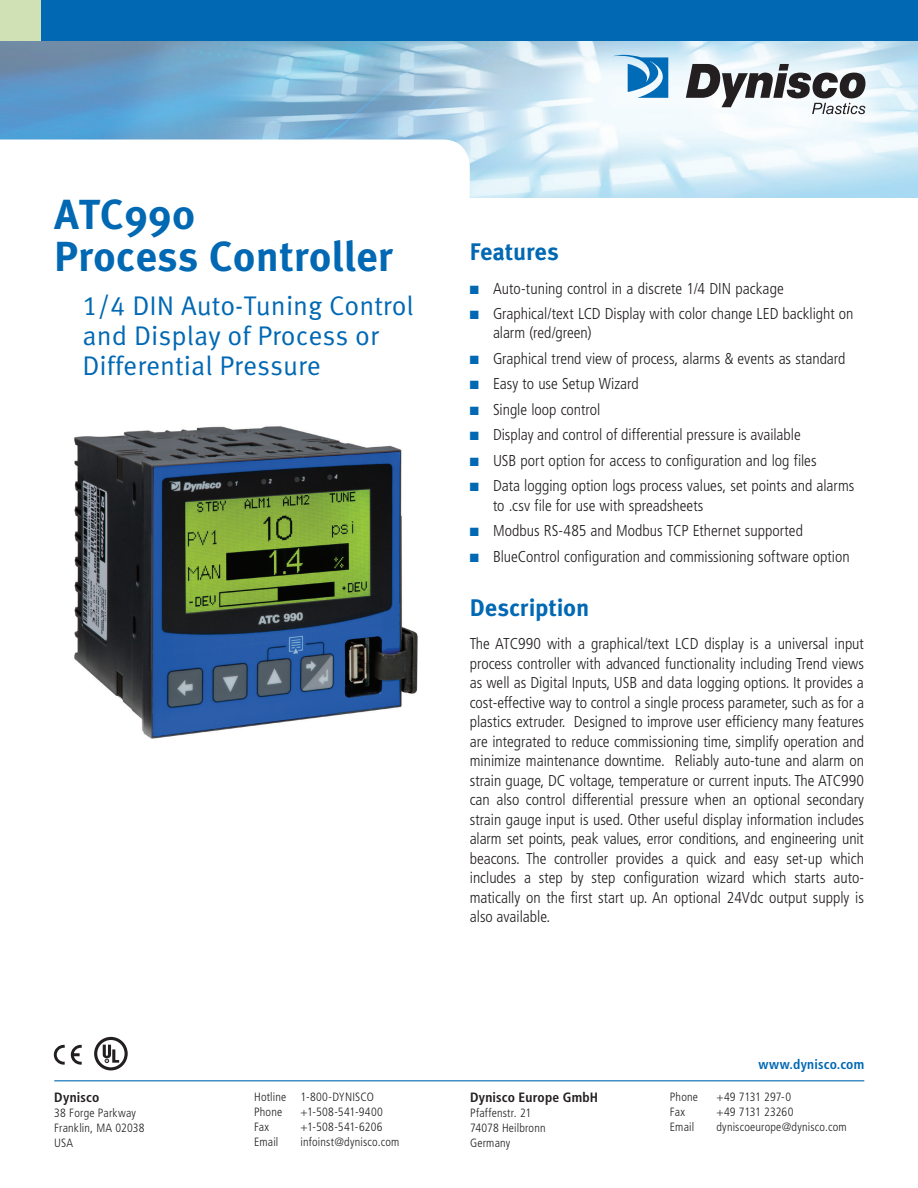
<style>
.page{position:relative;width:918px;height:1188px;background:#fff}
.page>*{position:absolute;margin:0;border:0;box-sizing:border-box;transform-origin:0 0}
.t1{font:700 42px/42px "Meta OT";color:#0168b3}
.t2{font:27px/30px "Meta OT";color:#0168b3}
.t3{font:700 24px "Meta OT";letter-spacing:-.01em;color:#0168b3}
.t4{font:300 condensed 15.75px/19.5px "Frutiger LT Std";color:#231f20}
.t5{font:700 condensed 13.5px "Frutiger LT Std";letter-spacing:.015em;color:#231f20}
.t6{font:700 condensed 13.5px "Frutiger LT Std";letter-spacing:.015em;color:#0168b3}
.t7{font:300 condensed 12px/15px "Frutiger LT Std";letter-spacing:.015em;color:#231f20}
.t8{font:300 condensed 12px "Frutiger LT Std";letter-spacing:-.015em;color:#231f20}
.t9{font:300 condensed 12px "Frutiger LT Std";letter-spacing:-.005em;color:#231f20}
.s1{color:#0168b3}
</style>
<div class="page">
<img style="left:0;top:40px;width:918px;height:157px">
<div style="left:0;top:0;width:918px;height:40px;background:#0168b3"></div>
<svg style="left:0;top:140px;width:470px;height:58px"></svg>
<div style="left:0;top:0;width:40px;height:40px;background:#cfe1b5"></div>
<svg style="left:613px;top:55px;width:55px;height:43px"></svg>
<svg style="left:686px;top:64px;width:179px;height:50px"></svg>
<hr style="left:54px;top:1080px;width:810px;height:1px;background:#0168b3">
<svg style="left:54px;top:1045px;width:11px;height:20px"></svg>
<svg style="left:71px;top:1045px;width:11px;height:20px"></svg>
<svg style="left:94px;top:1037px;width:34px;height:33px"></svg>
<img style="left:74px;top:426px;width:344px;height:313px">
<h1 class="t1" style="left:54px;top:194px;width:340px">ATC990<br>Process Controller</h1>
<h2 class="t2" style="left:83px;top:291px;width:333px">1/4 DIN Auto-Tuning Control and Display of Process or<br>Differential Pressure</h2>
<p class="t5" style="left:54px;top:1089px;width:47px">Dynisco</p>
<p class="t7" style="left:54px;top:1105px;width:92px">38 Forge Parkway<br>Franklin, MA 02038<br>USA</p>
<p class="t7" style="left:254px;top:1089px;width:121px">Hotline 1-800-DYNISCO<br>Phone</p>
<p class="t7" style="left:301px;top:1104px;width:84px">+1-508-541-9400</p>
<p class="t7" style="left:254px;top:1119px;width:17px">Fax</p>
<p class="t7" style="left:301px;top:1119px;width:83px">+1-508-541-6206</p>
<p class="t7" style="left:254px;top:1134px;width:26px">Email</p>
<p class="t7" style="left:301px;top:1134px;width:100px">infoinst@dynisco.com</p>
<h3 class="t3" style="left:470px;top:237px;width:90px">Features</h3>
<p class="t4" style="left:470px;top:279px;width:316px"><span class="s1">■</span> Auto-tuning control in a discrete 1/4 DIN package</p>
<p class="t4" style="left:493px;top:304px;width:362px;text-indent:-23px"><span class="s1">■</span> Graphical/text LCD Display with color change LED backlight on alarm (red/green)</p>
<p class="t4" style="left:470px;top:349px;width:377px"><span class="s1">■</span> Graphical trend view of process, alarms &amp; events as standard</p>
<p class="t4" style="left:470px;top:374px;width:171px"><span class="s1">■</span> Easy to use Setup Wizard</p>
<p class="t4" style="left:470px;top:400px;width:132px"><span class="s1">■</span> Single loop control</p>
<p class="t4" style="left:470px;top:425px;width:333px"><span class="s1">■</span> Display and control of differential pressure is available</p>
<p class="t4" style="left:470px;top:451px;width:348px"><span class="s1">■</span> USB port option for access to configuration and log files</p>
<p class="t4" style="left:493px;top:476px;width:363px;text-indent:-23px"><span class="s1">■</span> Data logging option logs process values, set points and alarms to .csv file for use with spreadsheets</p>
<p class="t4" style="left:470px;top:521px;width:335px"><span class="s1">■</span> Modbus RS-485 and Modbus TCP Ethernet supported</p>
<p class="t4" style="left:470px;top:547px;width:381px"><span class="s1">■</span> BlueControl configuration and commissioning software option</p>
<h3 class="t3" style="left:470px;top:592px;width:121px">Description</h3>
<p class="t4" style="left:470px;top:634px;width:396px;text-align:justify">The ATC990 with a graphical/text LCD display is a universal input process controller with advanced functionality including Trend views as well as Digital Inputs, USB and data logging options. It provides a cost-effective way to control a single process parameter, such as for a plastics extruder. Designed to improve user efficiency many features are integrated to reduce commissioning time, simplify operation and minimize maintenance downtime. Reliably auto-tune and alarm on strain guage, DC voltage, temperature or current inputs. The ATC990 can also control differential pressure when an optional secondary strain gauge input is used. Other useful display information includes alarm set points, peak values, error conditions, and engineering unit beacons. The controller provides a quick and easy set-up which includes a step by step configuration wizard which starts auto&shy;matically on the first start up. An optional 24Vdc output supply is also available.</p>
<p class="t5" style="left:470px;top:1089px;width:130px">Dynisco Europe GmbH</p>
<p class="t7" style="left:470px;top:1105px;width:77px">Pfaffenstr. 21<br>74078 Heilbronn<br>Germany</p>
<p class="t6" style="left:758px;top:1056px;width:107px">www.dynisco.com</p>
<p class="t7" style="left:670px;top:1089px;width:30px">Phone</p>
<p class="t8" style="left:716px;top:1090px;width:76px">+49 7131 297-0</p>
<p class="t7" style="left:670px;top:1104px;width:17px">Fax</p>
<p class="t9" style="left:716px;top:1105px;width:79px">+49 7131 23260</p>
<p class="t7" style="left:670px;top:1119px;width:26px">Email</p>
<p class="t7" style="left:716px;top:1119px;width:132px">dyniscoeurope@dynisco.com</p>
</div>
